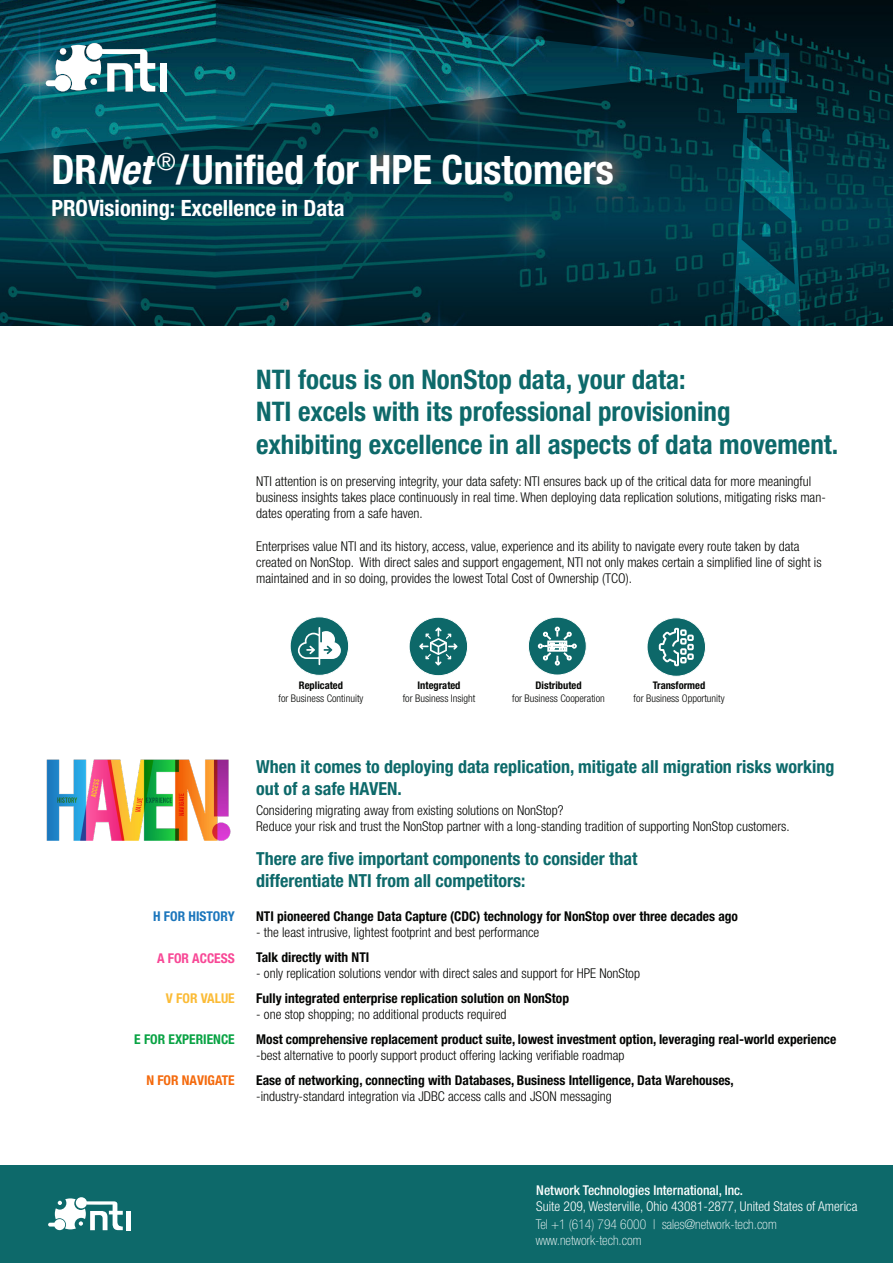
<style>
.page{position:relative;width:893px;height:1263px;background:#fff}
.page>*{position:absolute;margin:0;border:0;box-sizing:border-box;transform-origin:0 0}
.t1{font:700 condensed 40.5px "Helvetica Neue LT Pro";color:#fff}
.t2{font:700 condensed 27px "Helvetica Neue LT Pro";color:#0d696a}
.t3{font:700 condensed 22.5px "Helvetica Neue LT Pro";color:#fff}
.t4{font:700 condensed 18px/21.6px "Helvetica Neue LT Pro";color:#0d696a}
.text{font:300 condensed 13.5px/16.2px "Helvetica Neue LT Pro";color:#040503}
.text-2{font:700 condensed 13.5px/16.2px "Helvetica Neue LT Pro";color:#040503}
.t5{font:100 condensed 13.5px/16.2px "Helvetica Neue LT Pro";color:#fff}
.t6{font:300 condensed 13.5px "Helvetica Neue LT Pro";color:#fff}
.t7{font:500 condensed 13.5px "Helvetica Neue LT Pro";color:#fff}
.t8{font:700 condensed 13.5px "Helvetica Neue LT Pro";color:#09a344}
.t9{font:700 condensed 13.5px "Helvetica Neue LT Pro";color:#f46a0d}
.t10{font:700 condensed 13.5px "Helvetica Neue LT Pro";color:#1b76bc}
.t11{font:700 condensed 13.5px "Helvetica Neue LT Pro";color:#f84896}
.t12{font:700 condensed 13.5px "Helvetica Neue LT Pro";color:#fbbb36}
.text-3{font:300 condensed 10.5px "Helvetica Neue LT Pro";color:#040503}
.text-4{font:700 condensed 10.5px "Helvetica Neue LT Pro";color:#040503}
.s1{font-style:italic}
.s2{font-weight:300}
</style>
<div class="page">
<img style="left:0;top:0;width:893px;height:326px">
<div style="left:0;top:1165px;width:893px;height:98px;background:#0d696a"></div>
<div style="left:126px;top:1211px;width:5px;height:19px;background:#fff"></div>
<svg style="left:48px;top:1198px;width:75px;height:32px"></svg>
<img style="left:46px;top:759px;width:185px;height:81px">
<svg style="left:0;top:0;width:749px;height:159px;background:#0b424f"></svg>
<svg style="left:745px;top:37px;width:44px;height:56px;background:#01343f"></svg>
<svg style="left:737px;top:99px;width:60px;height:14px"></svg>
<svg style="left:731px;top:119px;width:72px;height:207px;background:#014a59"></svg>
<div style="left:647px;top:618px;width:58px;height:58px;background:#0d6869;border-radius:50%"></div>
<div style="left:647px;top:617px;width:59px;height:60px;border:1px solid #fff;border-radius:50%"></div>
<svg style="left:659px;top:628px;width:35px;height:38px"></svg>
<div style="left:290px;top:617px;width:59px;height:58px;background:#0d6869;border-radius:50%"></div>
<div style="left:290px;top:616px;width:59px;height:60px;border:1px solid #fff;border-radius:50%"></div>
<svg style="left:298px;top:627px;width:43px;height:38px"></svg>
<div style="left:409px;top:617px;width:59px;height:59px;background:#0d6869;border-radius:50%"></div>
<div style="left:409px;top:617px;width:59px;height:59px;border:1px solid #fff;border-radius:50%"></div>
<svg style="left:419px;top:627px;width:38px;height:38px"></svg>
<div style="left:528px;top:617px;width:58px;height:58px;background:#0d6869;border-radius:50%"></div>
<div style="left:528px;top:617px;width:59px;height:58px;border:1px solid #fff;border-radius:50%"></div>
<svg style="left:538px;top:627px;width:38px;height:38px"></svg>
<p class="t1" style="left:51px;top:145px;width:564px">DR<span class="s1">Net</span> <sup>®</sup>/Unified for HPE Customers</p>
<p class="t3" style="left:51px;top:195px;width:295px">PROVisioning: Excellence in Data</p>
<p class="t2" style="left:256px;top:363px;width:431px">NTI focus is on NonStop data, your data:</p>
<p class="t2" style="left:256px;top:395px;width:476px">NTI excels with its professional provisioning</p>
<p class="t2" style="left:256px;top:428px;width:584px">exhibiting excellence in all aspects of data movement.</p>
<p class="text" style="left:256px;top:473px;width:571px">NTI attention is on preserving integrity, your data safety: NTI ensures back up of the critical data for more meaningful business insights takes place continuously in real time. When deploying data replication solutions, mitigating risks man&shy;dates operating from a safe haven.</p>
<p class="text" style="left:256px;top:538px;width:567px">Enterprises value NTI and its history, access, value, experience and its ability to navigate every route taken by data created on NonStop. With direct sales and support engagement, NTI not only makes certain a simplified line of sight is maintained and in so doing, provides the lowest Total Cost of Ownership (TCO).</p>
<p class="text-4" style="left:299px;top:679px;width:46px">Replicated</p>
<p class="text-3" style="left:278px;top:692px;width:86px">for Business Continuity</p>
<p class="text-4" style="left:418px;top:679px;width:44px">Integrated</p>
<p class="text-3" style="left:403px;top:692px;width:74px">for Business Insight</p>
<p class="text-4" style="left:535px;top:679px;width:48px">Distributed</p>
<p class="text-3" style="left:512px;top:692px;width:94px">for Business Cooperation</p>
<p class="text-4" style="left:653px;top:679px;width:54px">Transformed</p>
<p class="text-3" style="left:634px;top:692px;width:92px">for Business Opportunity</p>
<p class="t4" style="left:256px;top:756px;width:580px">When it comes to deploying data replication, mitigate all migration risks working out of a safe HAVEN.</p>
<p class="text" style="left:256px;top:802px;width:309px">Considering migrating away from existing solutions on NonStop?</p>
<p class="text" style="left:256px;top:818px;width:535px">Reduce your risk and trust the NonStop partner with a long-standing tradition of supporting NonStop customers.</p>
<p class="t10" style="left:153px;top:908px;width:83px">H FOR HISTORY</p>
<p class="t11" style="left:157px;top:949px;width:79px">A FOR ACCESS</p>
<p class="t12" style="left:166px;top:990px;width:70px">V FOR VALUE</p>
<p class="t8" style="left:134px;top:1031px;width:102px">E FOR EXPERIENCE</p>
<p class="t9" style="left:146px;top:1072px;width:90px">N FOR NAVIGATE</p>
<p class="t4" style="left:256px;top:848px;width:383px">There are five important components to consider that differentiate NTI from all competitors:</p>
<p class="text-2" style="left:256px;top:908px;width:483px">NTI pioneered Change Data Capture (CDC) technology for NonStop over three decades ago</p>
<p class="text" style="left:256px;top:924px;width:285px">- the least intrusive, lightest footprint and best performance</p>
<p class="text-2" style="left:256px;top:949px;width:115px">Talk directly with NTI</p>
<p class="text" style="left:256px;top:965px;width:385px">- only replication solutions vendor with direct sales and support for HPE NonStop</p>
<p class="text-2" style="left:256px;top:990px;width:314px">Fully integrated enterprise replication solution on NonStop</p>
<p class="text" style="left:256px;top:1006px;width:252px">- one stop shopping; no additional products required</p>
<p class="text-2" style="left:256px;top:1031px;width:582px">Most comprehensive replacement product suite, lowest investment option, leveraging real-world experience</p>
<p class="text" style="left:256px;top:1047px;width:370px">-best alternative to poorly support product offering lacking verifiable roadmap</p>
<p class="text-2" style="left:256px;top:1072px;width:479px">Ease of networking, connecting with Databases, Business Intelligence, Data Warehouses, <span class="s2">-industry-standard integration via JDBC access calls and JSON messaging</span></p>
<p class="t7" style="left:536px;top:1182px;width:208px">Network Technologies International, Inc.</p>
<p class="t6" style="left:536px;top:1198px;width:323px">Suite 209, Westerville, Ohio 43081-2877, United States of America</p>
<p class="t5" style="left:536px;top:1216px;width:242px">Tel +1 (614) 794 6000 | sales@network-tech.com www.network-tech.com</p>
</div>
